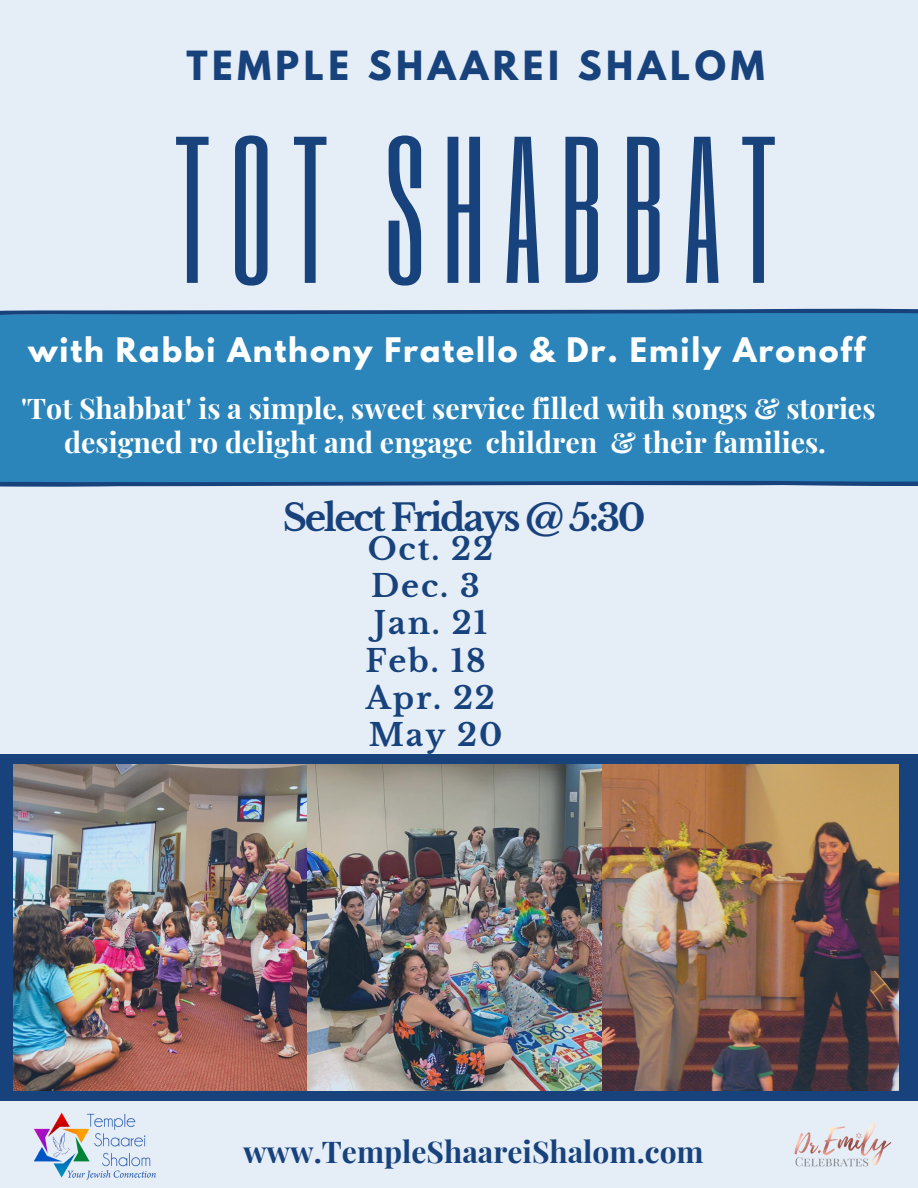
<style>
.page{position:relative;width:918px;height:1188px;background:#e5edf7}
.page>*{position:absolute;margin:0;border:0;box-sizing:border-box;transform-origin:0 0}
.t1{font:173.25px "Six Caps";letter-spacing:.105em;color:#17427c}
.t2{font:700 36.75px "Libre Baskerville";letter-spacing:-.065em;color:#17427c}
.t3{font:700 35.7px "League Spartan";letter-spacing:.125em;color:#17427c}
.t4{font:700 30.75px "Libre Baskerville";letter-spacing:.06em;color:#17427c}
.t5{font:700 30px "League Spartan";letter-spacing:.065em;color:#fff}
.t6{font:700 30px "Playfair Display";color:#17427c}
.t7{font:700 28.5px/33.8px "Playfair Display";color:#fff;text-align:center}
</style>
<div class="page">
<div style="left:0;top:754px;width:918px;height:347px;background:#17427c"></div>
<img style="left:13px;top:765px;width:885px;height:326px">
<div style="left:0;top:309px;width:918px;height:178px;background:#2b85ba"></div>
<img style="left:33px;top:1112px;width:123px;height:68px">
<img style="left:781px;top:1089px;width:117px;height:78px">
<p class="t3" style="left:186px;top:48px;width:579px">TEMPLE SHAAREI SHALOM</p>
<p class="t1" style="left:173px;top:92px;width:605px">TOT SHABBAT</p>
<p class="t5" style="left:28px;top:335px;width:838px">with Rabbi Anthony Fratello &amp; Dr. Emily Aronoff</p>
<p class="t7" style="left:21px;top:391px;width:856px">'Tot Shabbat' is a simple, sweet service filled with songs &amp; stories designed ro delight and engage children &amp; their families.</p>
<p class="t2" style="left:283px;top:496px;width:364px">Select Fridays @ 5:30</p>
<p class="t4" style="left:368px;top:530px;width:127px">Oct. 22</p>
<p class="t4" style="left:371px;top:567px;width:110px">Dec. 3</p>
<p class="t4" style="left:374px;top:605px;width:115px">Jan. 21</p>
<p class="t4" style="left:365px;top:642px;width:122px">Feb. 18</p>
<p class="t4" style="left:366px;top:679px;width:131px">Apr. 22</p>
<p class="t4" style="left:369px;top:716px;width:135px">May 20</p>
<p class="t6" style="left:243px;top:1130px;width:462px">www.TempleShaareiShalom.com</p>
</div>
